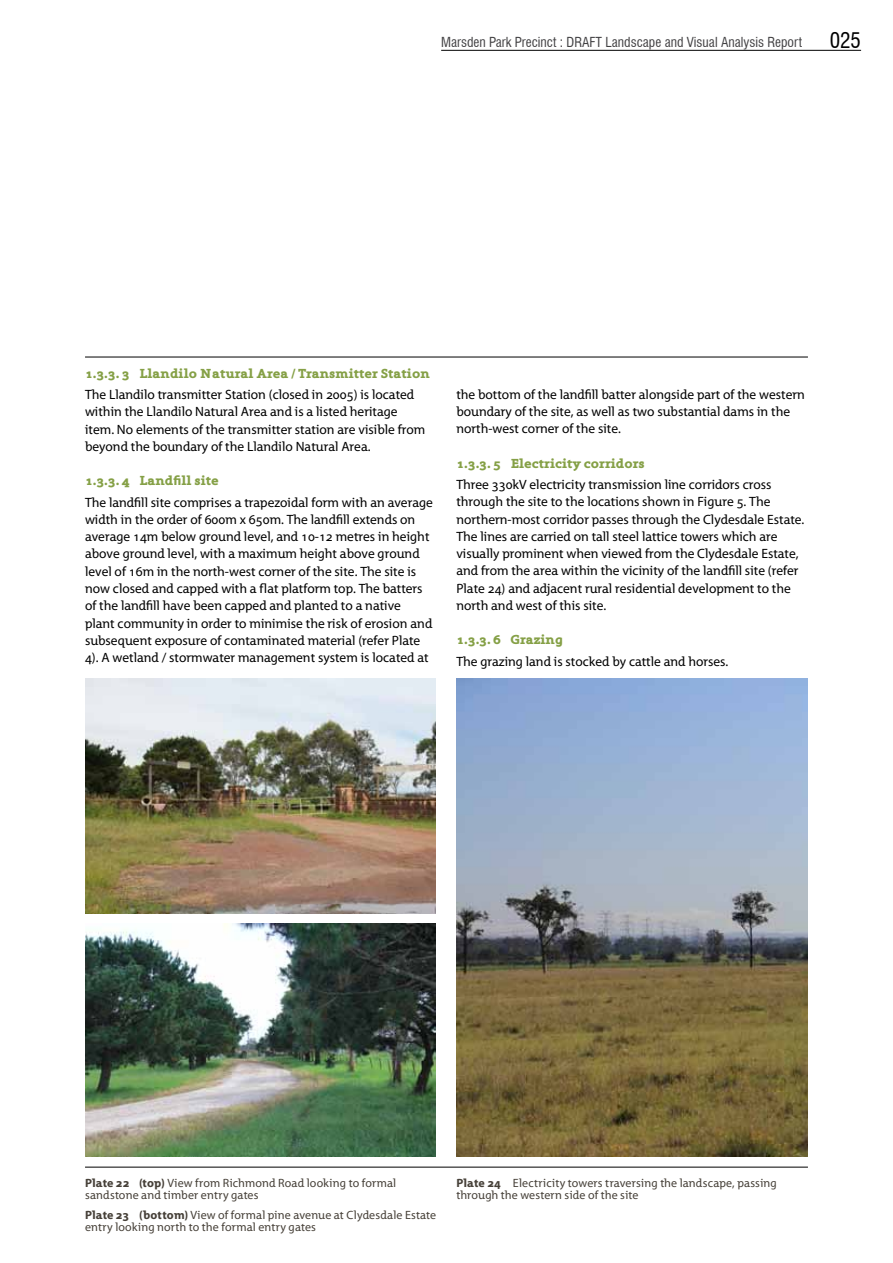
<style>
.page{position:relative;width:893px;height:1263px;background:#fff}
.page>*{position:absolute;margin:0;border:0;box-sizing:border-box;transform-origin:0 0}
.t1{font:condensed 21px "Swiss 721 BT";color:#000}
.t2{font:13.5px/17.2px "Grandesign Neue Roman";color:#000}
.t3{font:700 13.5px "Grandesign Neue Serif";color:#85a046}
.t4{font:condensed 13.5px "Swiss 721 BT";color:#414042}
.t5{font:12px/12px "Grandesign Neue Roman";letter-spacing:.01em;color:#464038}
.s1{font-weight:700}
</style>
<div class="page">
<hr style="left:85px;top:357px;width:723px;height:1px;background:#000">
<hr style="left:85px;top:1167px;width:723px;height:1px;background:#000">
<hr style="left:441px;top:50px;width:420px;height:1px;background:#000">
<img style="left:456px;top:679px;width:352px;height:477px">
<img style="left:85px;top:923px;width:350px;height:234px">
<img style="left:85px;top:679px;width:350px;height:234px">
<p class="t4" style="left:441px;top:34px;width:363px">Marsden Park Precinct : DRAFT Landscape and Visual Analysis Report</p>
<h1 class="t1" style="left:830px;top:28px;width:33px">025</h1>
<p class="t3" style="left:85px;top:365px;width:346px">1.3.3. 3 Llandilo Natural Area / Transmitter Station</p>
<p class="t2" style="left:85px;top:386px;width:342px">The Llandilo transmitter Station (closed in 2005) is located within the Llandilo Natural Area and is a listed heritage item. No elements of the transmitter station are visible from beyond the boundary of the Llandilo Natural Area.</p>
<p class="t3" style="left:85px;top:473px;width:135px">1.3.3. 4 Landfill site</p>
<p class="t2" style="left:85px;top:494px;width:349px">The landfill site comprises a trapezoidal form with an average width in the order of 600m x 650m. The landfill extends on average 14m below ground level, and 10-12 metres in height above ground level, with a maximum height above ground level of 16m in the north-west corner of the site. The site is now closed and capped with a flat platform top. The batters of the landfill have been capped and planted to a native plant community in order to minimise the risk of erosion and subsequent exposure of contaminated material (refer Plate 4). A wetland / stormwater management system is located at</p>
<p class="t2" style="left:456px;top:386px;width:350px">the bottom of the landfill batter alongside part of the western boundary of the site, as well as two substantial dams in the north-west corner of the site.</p>
<p class="t3" style="left:456px;top:455px;width:190px">1.3.3. 5 Electricity corridors</p>
<p class="t2" style="left:456px;top:476px;width:350px">Three 330kV electricity transmission line corridors cross through the site to the locations shown in Figure 5. The northern-most corridor passes through the Clydesdale Estate.<br>The lines are carried on tall steel lattice towers which are visually prominent when viewed from the Clydesdale Estate, and from the area within the vicinity of the landfill site (refer Plate 24) and adjacent rural residential development to the north and west of this site.</p>
<p class="t3" style="left:456px;top:632px;width:108px">1.3.3. 6 Grazing</p>
<p class="t2" style="left:456px;top:653px;width:273px">The grazing land is stocked by cattle and horses.</p>
<p class="t5" style="left:85px;top:1177px;width:313px"><span class="s1">Plate 22 (top)</span> View from Richmond Road looking to formal sandstone and timber entry gates</p>
<p class="t5" style="left:85px;top:1209px;width:353px"><span class="s1">Plate 23 (bottom)</span> View of formal pine avenue at Clydesdale Estate entry looking north to the formal entry gates</p>
<p class="t5" style="left:456px;top:1177px;width:322px"><span class="s1">Plate 24</span> Electricity towers traversing the landscape, passing through the western side of the site</p>
</div>
